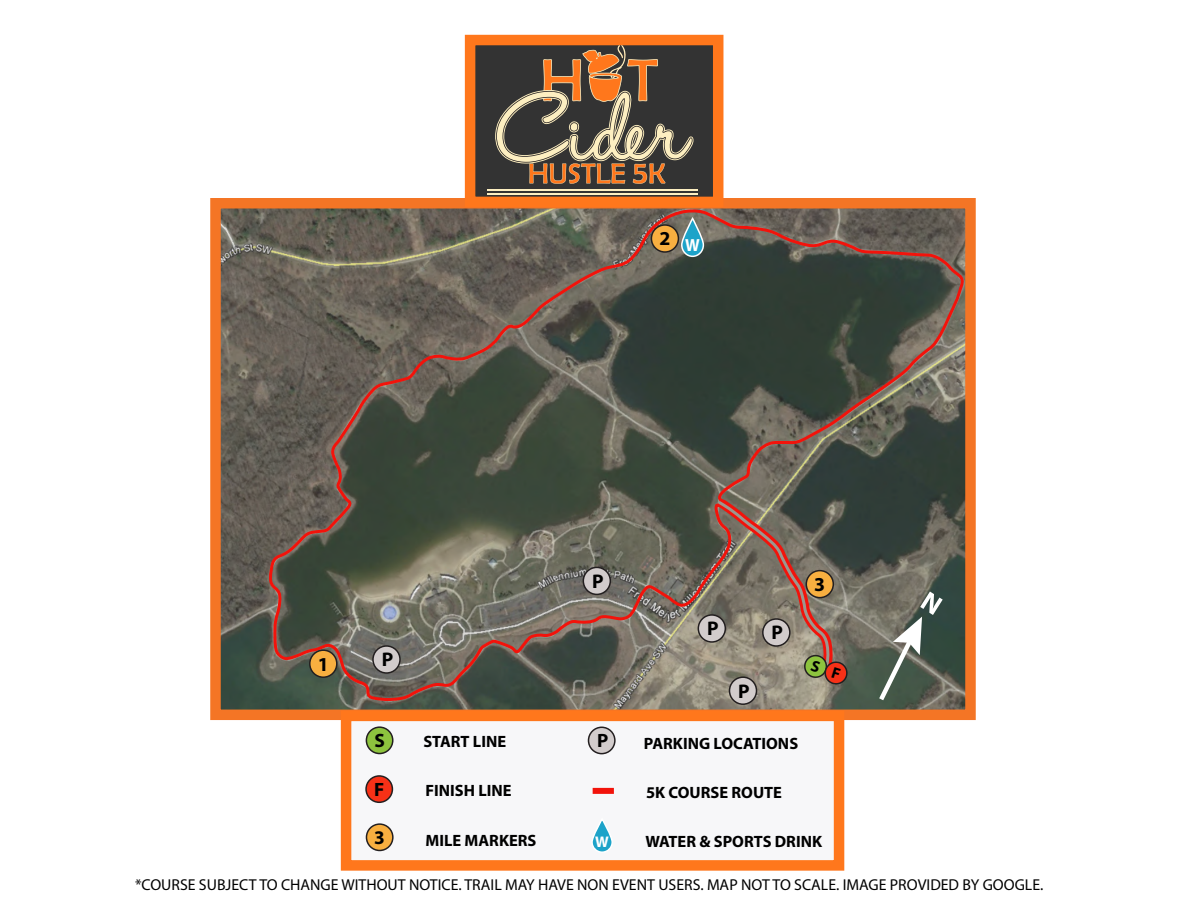
<style>
.page{position:relative;width:1188px;height:918px;background:#fff}
.page>*{position:absolute;margin:0;border:0;box-sizing:border-box;transform-origin:0 0}
.t1{font:700 19.8px "Myriad Pro";color:#000}
.t2{font:700 19.35px "Myriad Pro";color:#000}
.t3{font:700 17.55px "Myriad Pro";color:#fff;scale:.94 1}
.t4{font:700 16.5px "Myriad Pro";color:#000}
.t5{font:15.75px "Myriad Pro";color:#000}
.t6{font:700 15.45px "Myriad Pro";color:#fff}
</style>
<div class="page">
<img style="left:221px;top:209px;width:744px;height:500px">
<div style="left:210px;top:198px;width:766px;height:522px;border:10px solid #f47525"></div>
<div style="left:465px;top:35px;width:258px;height:172px;background:#333;border:10px solid #ff771c"></div>
<svg style="left:495px;top:45px;width:199px;height:139px"></svg>
<hr style="left:488px;top:189px;width:210px;height:2px;background:#fdefc1">
<hr style="left:488px;top:193px;width:210px;height:2px;background:#fdefc1">
<div style="left:341px;top:711px;width:503px;height:160px;background:#f7f7f9;border:10px solid #ff771c"></div>
<div style="left:366px;top:824px;width:27px;height:26px;background:#f8af40;border-radius:50%"></div>
<div style="left:366px;top:823px;width:28px;height:28px;border:2px solid #231f20;border-radius:50%"></div>
<div style="left:366px;top:776px;width:26px;height:26px;background:#f73117;border-radius:50%"></div>
<div style="left:365px;top:775px;width:28px;height:28px;border:2px solid #231f20;border-radius:50%"></div>
<div style="left:366px;top:727px;width:27px;height:27px;background:#8dc33e;border-radius:50%"></div>
<div style="left:366px;top:726px;width:28px;height:28px;border:2px solid #231f20;border-radius:50%"></div>
<svg style="left:592px;top:819px;width:20px;height:33px"></svg>
<div style="left:591px;top:818px;width:22px;height:35px;border:2px solid #fff;border-radius:10px"></div>
<div style="left:589px;top:727px;width:26px;height:27px;background:#d2cccc;border-radius:50%"></div>
<div style="left:588px;top:727px;width:28px;height:27px;border:2px solid #231f20;border-radius:50%"></div>
<div style="left:593px;top:788px;width:21px;height:6px;background:#f2130b"></div>
<svg style="left:267px;top:206px;width:699px;height:497px;background:#5b594e"></svg>
<div style="left:373px;top:646px;width:27px;height:27px;background:#d2cccc;border-radius:50%"></div>
<div style="left:372px;top:645px;width:29px;height:29px;border:2px solid #231f20;border-radius:50%"></div>
<div style="left:583px;top:567px;width:27px;height:27px;background:#d2cccc;border-radius:50%"></div>
<div style="left:583px;top:567px;width:28px;height:28px;border:2px solid #231f20;border-radius:50%"></div>
<div style="left:729px;top:677px;width:27px;height:27px;background:#d2cccc;border-radius:50%"></div>
<div style="left:729px;top:676px;width:28px;height:29px;border:2px solid #231f20;border-radius:50%"></div>
<div style="left:310px;top:650px;width:27px;height:27px;background:#f8af40;border-radius:50%"></div>
<div style="left:309px;top:649px;width:29px;height:29px;border:2px solid #231f20;border-radius:50%"></div>
<div style="left:651px;top:225px;width:27px;height:27px;background:#f8af40;border-radius:50%"></div>
<div style="left:651px;top:224px;width:28px;height:29px;border:2px solid #231f20;border-radius:50%"></div>
<svg style="left:680px;top:219px;width:25px;height:39px"></svg>
<div style="left:698px;top:615px;width:27px;height:27px;background:#d2cccc;border-radius:50%"></div>
<div style="left:698px;top:614px;width:28px;height:29px;border:2px solid #231f20;border-radius:50%"></div>
<svg style="left:875px;top:592px;width:68px;height:113px;background:#697267"></svg>
<svg style="left:710px;top:492px;width:138px;height:193px;background:#877364"></svg>
<p class="t1" style="left:659px;top:226px;width:12px">2</p>
<p class="t3" style="left:685px;top:233px;width:17px">W</p>
<p class="t1" style="left:318px;top:651px;width:12px">1</p>
<p class="t1" style="left:382px;top:647px;width:13px">P</p>
<p class="t1" style="left:592px;top:568px;width:13px">P</p>
<p class="t1" style="left:707px;top:616px;width:13px">P</p>
<p class="t1" style="left:772px;top:620px;width:13px">P</p>
<p class="t1" style="left:738px;top:678px;width:13px">P</p>
<p class="t1" style="left:814px;top:571px;width:12px">3</p>
<p class="t2" style="left:374px;top:728px;width:12px">S</p>
<p class="t4" style="left:644px;top:732px;width:156px">PARKING LOCATIONS</p>
<p class="t4" style="left:646px;top:782px;width:137px">5K COURSE ROUTE</p>
<p class="t4" style="left:645px;top:831px;width:178px">WATER &amp; SPORTS DRINK</p>
<p class="t2" style="left:597px;top:728px;width:13px">P</p>
<p class="t4" style="left:423px;top:731px;width:84px">START LINE</p>
<p class="t4" style="left:426px;top:780px;width:88px">FINISH LINE</p>
<p class="t4" style="left:426px;top:829px;width:112px">MILE MARKERS</p>
<p class="t2" style="left:374px;top:777px;width:12px">F</p>
<p class="t2" style="left:374px;top:825px;width:12px">3</p>
<p class="t6" style="left:595px;top:832px;width:15px">W</p>
<p class="t5" style="left:135px;top:875px;width:910px">*COURSE SUBJECT TO CHANGE WITHOUT NOTICE. TRAIL MAY HAVE NON EVENT USERS. MAP NOT TO SCALE. IMAGE PROVIDED BY GOOGLE.</p>
</div>
